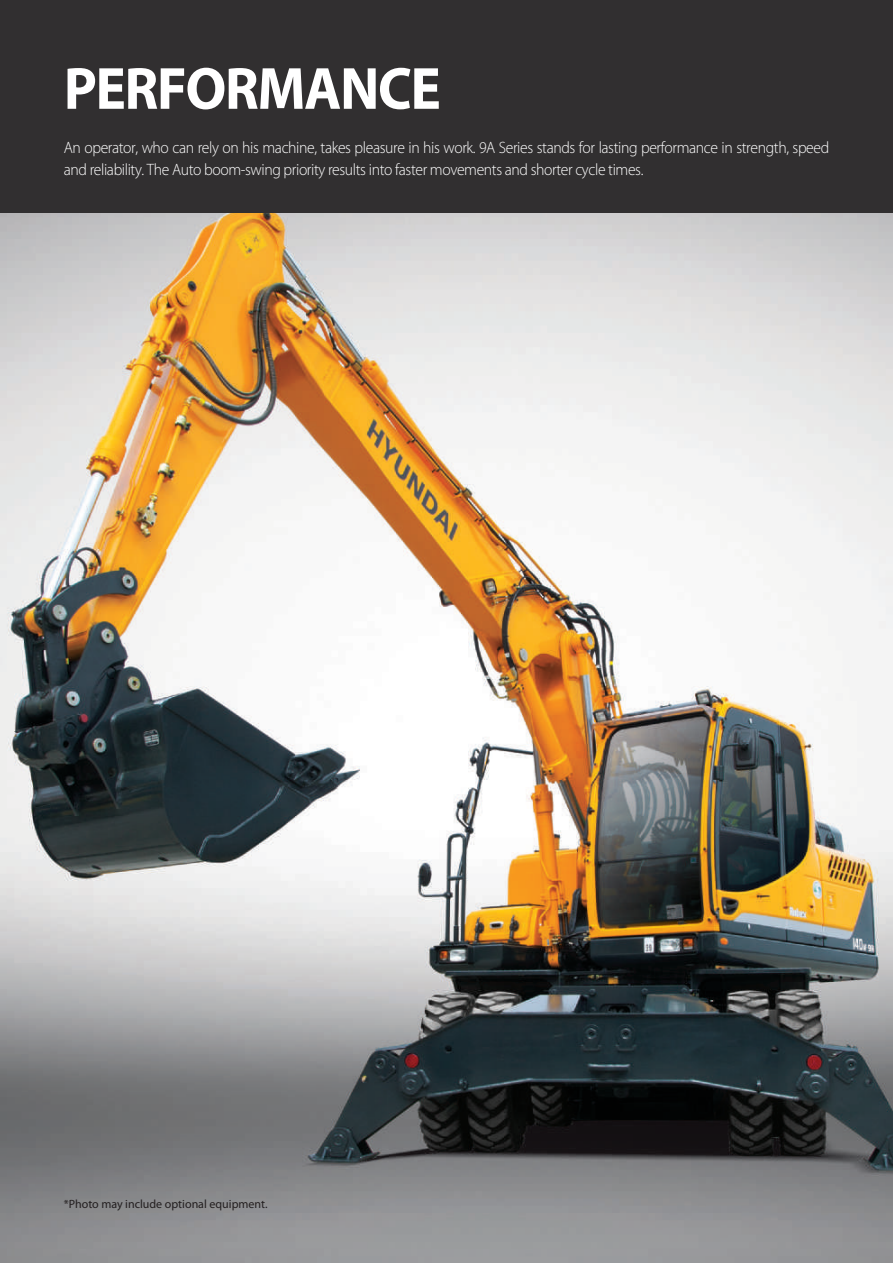
<style>
.page{position:relative;width:893px;height:1263px;background:#fff}
.page>*{position:absolute;margin:0;border:0;box-sizing:border-box;transform-origin:0 0}
.t1{font:700 60px "Myriad Pro";letter-spacing:-.025em;color:#fff;scale:.95 1}
.t2{font:300 16.5px/22.5px "Myriad Pro";letter-spacing:-.025em;color:#fff;scale:.95 1}
.t3{font:12px "Myriad Pro";color:#231f20}
</style>
<div class="page">
<img style="left:0;top:213px;width:893px;height:1050px">
<div style="left:0;top:0;width:893px;height:213px;background:#312f30"></div>
<h1 class="t1" style="left:64px;top:55px;width:398px">PERFORMANCE</h1>
<p class="t2" style="left:64px;top:136px;width:807px">An operator, who can rely on his machine, takes pleasure in his work. 9A Series stands for lasting performance in strength, speed and reliability. The Auto boom-swing priority results into faster movements and shorter cycle times.</p>
<p class="t3" style="left:64px;top:1197px;width:205px">*Photo may include optional equipment.</p>
</div>
